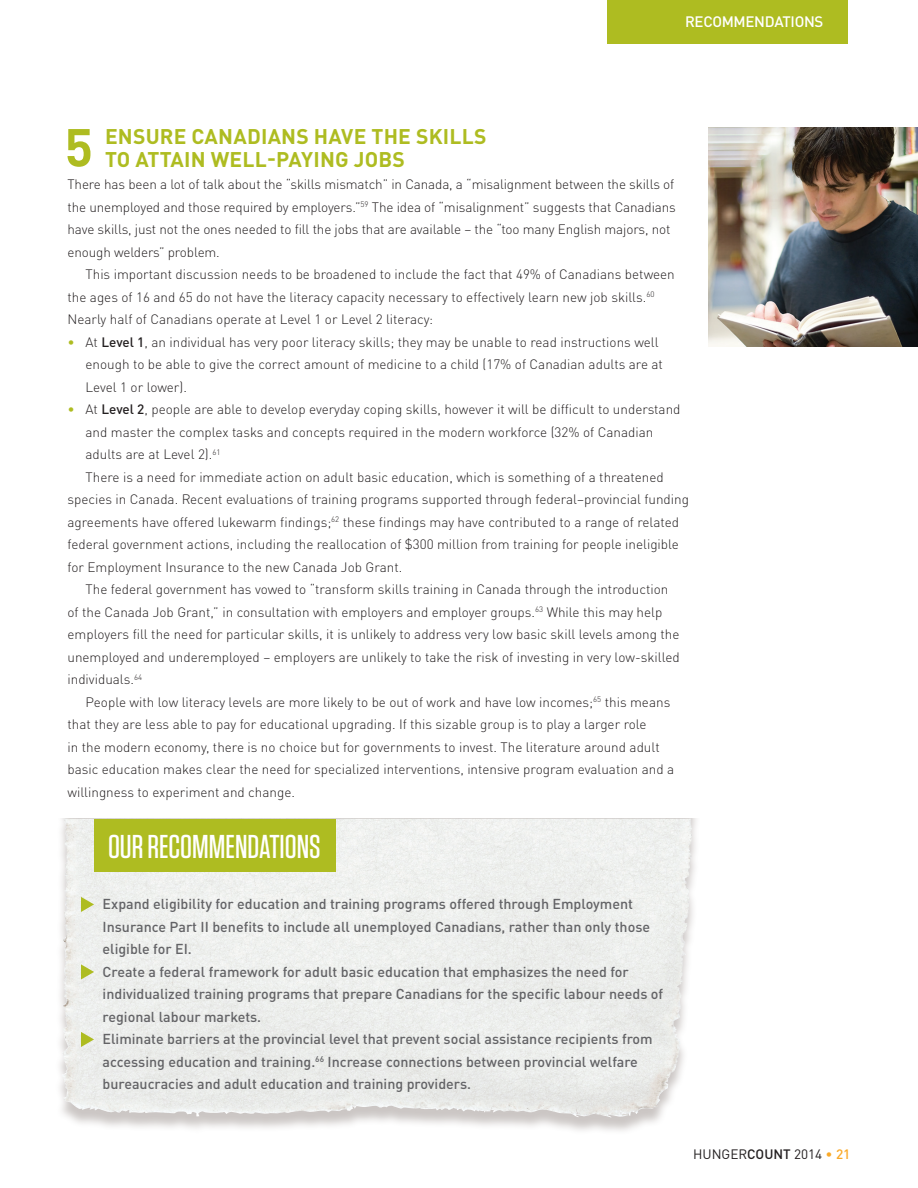
<style>
.page{position:relative;width:918px;height:1188px;background:#fff}
.page>*{position:absolute;margin:0;border:0;box-sizing:border-box;transform-origin:0 0}
.body__indent{font:700 52.65px "DIN Pro";color:#aebc21}
.t1{font:500 33px "Tungsten";color:#fff}
.body__indent-2{font:700 21px/22.5px "DIN Pro";letter-spacing:.01em;color:#aebc21}
.t2{font:500 15px "DIN Pro";letter-spacing:-.02em;color:#fff}
.recommendation_summa{font:500 14.25px/22.5px "DIN Pro";color:#636366}
.body__indent-3{font:300 13.5px/22.5px "DIN Pro";color:#231f20}
.body__bullet{font:300 13.5px/22.5px "DIN Pro";color:#231f20}
.body__no_ident{font:300 13.5px/22.5px "DIN Pro";letter-spacing:-.01em;color:#231f20}
.t3{font:13.5px "DIN Pro";color:#231f20}
.s1{color:#aebc21}
.s2{font-weight:500}
.s3{color:#faa928}
.s4{font-weight:500;color:#faa928}
</style>
<div class="page">
<div style="left:55px;top:819px;width:650px;height:316px;background:#7d716c;opacity:.4"></div>
<img style="left:62px;top:819px;width:223px;height:297px">
<svg style="left:81px;top:897px;width:13px;height:15px"></svg>
<svg style="left:81px;top:964px;width:13px;height:16px"></svg>
<svg style="left:81px;top:1032px;width:13px;height:15px"></svg>
<img style="left:708px;top:127px;width:210px;height:220px">
<div style="left:94px;top:819px;width:242px;height:53px;background:#aebc21"></div>
<div style="left:608px;top:0;width:240px;height:43px;background:#aebc21"></div>
<p class="t2" style="left:685px;top:10px;width:140px">RECOMMENDATIONS</p>
<p class="body__indent" style="left:64px;top:104px;width:30px">5</p>
<p class="body__indent-2" style="left:105px;top:123px;width:383px">ENSURE CANADIANS HAVE THE SKILLS<br>TO ATTAIN WELL-PAYING JOBS</p>
<p class="body__no_ident" style="left:68px;top:172px;width:610px">There has been a lot of talk about the “skills mismatch” in Canada, a “misalignment between the skills of the unemployed and those required by employers.”<sup>59</sup> The idea of “misalignment” suggests that Canadians have skills, just not the ones needed to fill the jobs that are available – the “too many English majors, not enough welders” problem.</p>
<p class="body__indent-3" style="left:68px;top:262px;width:609px;text-indent:18px">This important discussion needs to be broadened to include the fact that 49% of Canadians between the ages of 16 and 65 do not have the literacy capacity necessary to effectively learn new job skills.<sup>60<br></sup>Nearly half of Canadians operate at Level 1 or Level 2 literacy:</p>
<p class="body__bullet" style="left:86px;top:329px;width:579px;text-indent:-18px"><span class="s1">•</span> At <span class="s2">Level 1</span>, an individual has very poor literacy skills; they may be unable to read instructions well enough to be able to give the correct amount of medicine to a child (17% of Canadian adults are at<br>Level 1 or lower).</p>
<p class="body__bullet" style="left:86px;top:397px;width:597px;text-indent:-18px"><span class="s1">•</span> At <span class="s2">Level 2</span>, people are able to develop everyday coping skills, however it will be difficult to understand and master the complex tasks and concepts required in the modern workforce (32% of Canadian adults are at Level 2).<sup>61</sup></p>
<p class="body__indent-3" style="left:68px;top:464px;width:623px;text-indent:18px">There is a need for immediate action on adult basic education, which is something of a threatened species in Canada. Recent evaluations of training programs supported through federal–provincial funding agreements have offered lukewarm findings;<sup>62</sup> these findings may have contributed to a range of related federal government actions, including the reallocation of $300 million from training for people ineligible for Employment Insurance to the new Canada Job Grant.</p>
<p class="body__indent-3" style="left:68px;top:577px;width:614px;text-indent:18px">The federal government has vowed to “transform skills training in Canada through the introduction of the Canada Job Grant,” in consultation with employers and employer groups.<sup>63</sup> While this may help employers fill the need for particular skills, it is unlikely to address very low basic skill levels among the unemployed and underemployed – employers are unlikely to take the risk of investing in very low-skilled individuals.<sup>64</sup></p>
<p class="body__indent-3" style="left:68px;top:689px;width:608px;text-indent:18px">People with low literacy levels are more likely to be out of work and have low incomes;<sup>65</sup> this means that they are less able to pay for educational upgrading. If this sizable group is to play a larger role<br>in the modern economy, there is no choice but for governments to invest. The literature around adult basic education makes clear the need for specialized interventions, intensive program evaluation and a willingness to experiment and change.</p>
<p class="t1" style="left:108px;top:830px;width:214px">OUR RECOMMENDATIONS</p>
<p class="recommendation_summa" style="left:103px;top:891px;width:549px">Expand eligibility for education and training programs offered through Employment<br>Insurance Part II benefits to include all unemployed Canadians, rather than only those eligible for EI.</p>
<p class="recommendation_summa" style="left:103px;top:959px;width:562px">Create a federal framework for adult basic education that emphasizes the need for individualized training programs that prepare Canadians for the specific labour needs of regional labour markets.</p>
<p class="recommendation_summa" style="left:103px;top:1026px;width:552px">Eliminate barriers at the provincial level that prevent social assistance recipients from accessing education and training.<sup>66</sup> Increase connections between provincial welfare bureaucracies and adult education and training providers.</p>
<p class="t3" style="left:693px;top:1144px;width:159px">HUNGER<span class="s2">COUNT</span> 2014 <span class="s3">•</span> <span class="s4">21</span></p>
</div>
